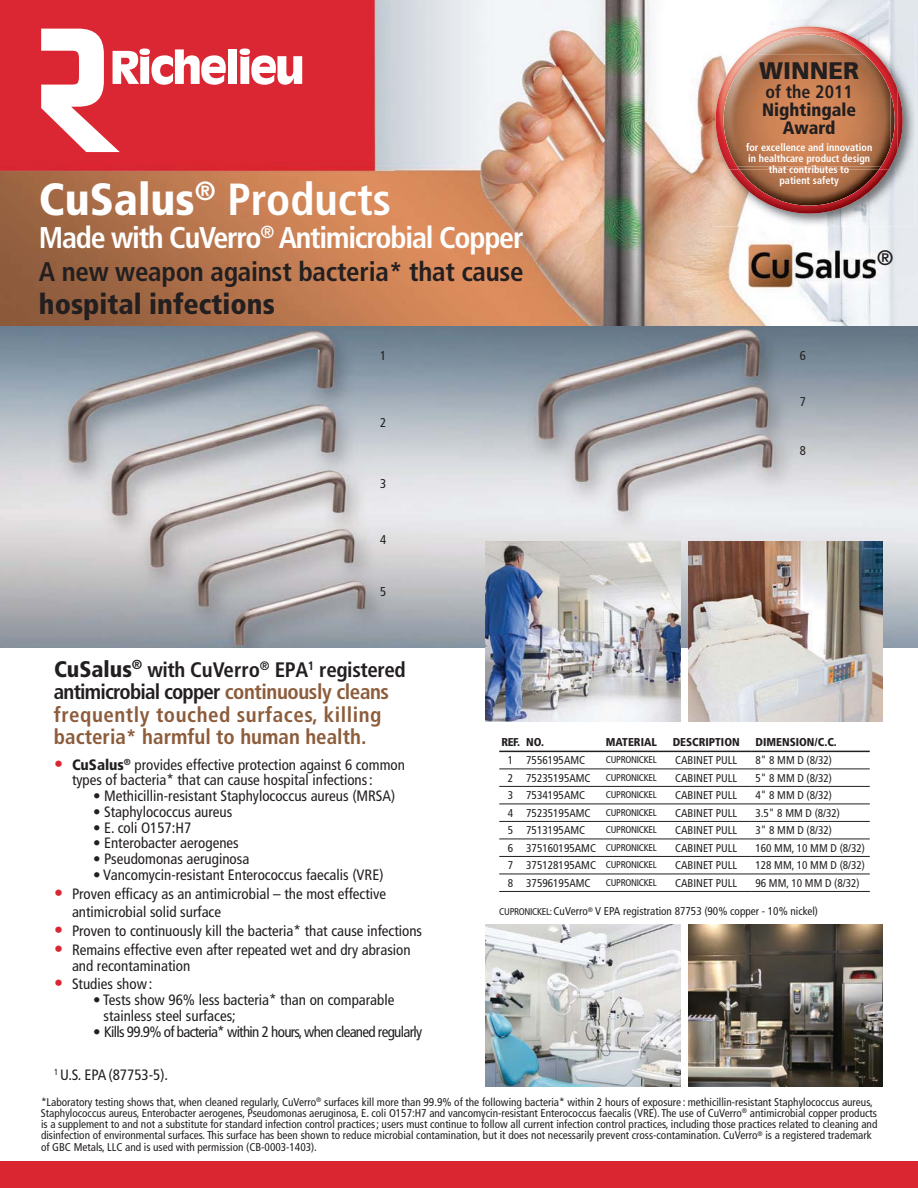
<style>
.page{position:relative;width:918px;height:1188px;background:#fff}
.page>*{position:absolute;margin:0;border:0;box-sizing:border-box;transform-origin:0 0}
.t1{font:700 condensed 45px "Frutiger";color:#fff}
.t2{font:700 condensed 30px "Frutiger";letter-spacing:-.04em;color:#fff}
.t3{font:900 condensed 28.5px "Frutiger";color:#231f20}
.t4{font:700 condensed 27px "Frutiger";letter-spacing:-.01em;color:#231f20}
.t5{font:900 24px "Frutiger";color:#231f20}
.t6{font:700 condensed 21px/22.5px "Frutiger";color:#8c5c3b}
.t7{font:700 condensed 21px "Frutiger";color:#231f20}
.t8{font:900 condensed 18px/18px "Frutiger";color:#231f20;text-align:center}
.t9{font:700 condensed 18px "Frutiger";color:#231f20}
.t10{font:condensed 15px/15.8px "Frutiger";color:#231f20}
.t11{font:condensed 15px "Frutiger";letter-spacing:-.045em;color:#231f20}
.t12{font:condensed 12.75px "Frutiger";color:#231f20}
.t13{font:900 condensed 11.4px "Frutiger";color:#231f20}
.t14{font:condensed 11.25px/11.2px "Frutiger";color:#231f20}
.t15{font:700 condensed 10.5px/10.9px "Frutiger";color:#fff;text-align:center}
.t16{font:condensed 9.75px "Frutiger";letter-spacing:-.03em;color:#231f20}
.s1{font-weight:900}
.s2{font-weight:900;font-size:22.5px;color:#231f20}
.s3{color:#231f20}
.s4{font-size:18px;color:#d92631}
.s5{font-size:9.75px}
</style>
<div class="page">
<div style="left:0;top:1162px;width:918px;height:26px;background:#d92631"></div>
<img style="left:0;top:0;width:918px;height:648px">
<img style="left:0;top:0;width:395px;height:177px">
<svg style="left:41px;top:29px;width:185px;height:123px"></svg>
<div style="left:228px;top:49px;width:9px;height:35px;background:#fff"></div>
<svg style="left:240px;top:49px;width:62px;height:36px"></svg>
<img style="left:486px;top:541px;width:194px;height:180px">
<img style="left:486px;top:924px;width:194px;height:162px">
<img style="left:688px;top:541px;width:194px;height:180px">
<img style="left:688px;top:924px;width:194px;height:162px">
<hr style="left:499px;top:751px;width:252px;height:1px;background:#231f20">
<hr style="left:751px;top:751px;width:119px;height:1px;background:#231f20">
<hr style="left:499px;top:769px;width:252px;height:1px;background:#231f20">
<hr style="left:751px;top:769px;width:119px;height:1px;background:#231f20">
<hr style="left:499px;top:786px;width:252px;height:1px;background:#231f20">
<hr style="left:751px;top:786px;width:119px;height:1px;background:#231f20">
<hr style="left:499px;top:804px;width:252px;height:1px;background:#231f20">
<hr style="left:751px;top:804px;width:119px;height:1px;background:#231f20">
<hr style="left:499px;top:821px;width:252px;height:1px;background:#231f20">
<hr style="left:751px;top:821px;width:119px;height:1px;background:#231f20">
<hr style="left:499px;top:839px;width:252px;height:1px;background:#231f20">
<hr style="left:751px;top:839px;width:119px;height:1px;background:#231f20">
<hr style="left:499px;top:856px;width:252px;height:1px;background:#231f20">
<hr style="left:751px;top:856px;width:119px;height:1px;background:#231f20">
<hr style="left:499px;top:874px;width:252px;height:1px;background:#231f20">
<hr style="left:751px;top:874px;width:119px;height:1px;background:#231f20">
<hr style="left:499px;top:891px;width:252px;height:1px;background:#231f20">
<hr style="left:751px;top:891px;width:119px;height:1px;background:#231f20">
<img style="left:712px;top:23px;width:204px;height:203px">
<img style="left:777px;top:27px;width:64px;height:5px">
<img style="left:730px;top:89px;width:173px;height:125px">
<img style="left:716px;top:32px;width:181px;height:137px">
<img style="left:754px;top:34px;width:111px;height:21px">
<img style="left:739px;top:169px;width:140px;height:37px">
<img style="left:737px;top:93px;width:158px;height:76px">
<img style="left:724px;top:55px;width:167px;height:112px">
<h1 class="t1" style="left:39px;top:181px;width:354px"><span class="s1">CuSalus</span><sup>®</sup> Products</h1>
<h2 class="t2" style="left:39px;top:225px;width:486px">Made with CuVerro<sup>®</sup> Antimicrobial Copper</h2>
<h3 class="t4" style="left:39px;top:261px;width:486px">A new weapon against bacteria* that cause</h3>
<h3 class="t3" style="left:39px;top:292px;width:237px">hospital infections</h3>
<h3 class="t5" style="left:759px;top:61px;width:102px">WINNER</h3>
<h3 class="t9" style="left:766px;top:85px;width:89px">of the 2011</h3>
<h3 class="t8" style="left:762px;top:102px;width:96px">Nightingale<br>Award</h3>
<p class="t15" style="left:746px;top:142px;width:128px">for excellence and innovation in healthcare product design that contributes to<br>patient safety</p>
<h3 class="t7" style="left:877px;top:249px;width:18px">®</h3>
<p class="t12" style="left:380px;top:350px;width:8px">1</p>
<p class="t12" style="left:800px;top:350px;width:8px">6</p>
<p class="t12" style="left:800px;top:397px;width:8px">7</p>
<p class="t12" style="left:800px;top:445px;width:8px">8</p>
<p class="t12" style="left:380px;top:417px;width:8px">2</p>
<p class="t12" style="left:380px;top:479px;width:8px">3</p>
<p class="t12" style="left:380px;top:534px;width:8px">4</p>
<p class="t12" style="left:380px;top:586px;width:8px">5</p>
<h3 class="t6" style="left:54px;top:660px;width:353px"><span class="s2">CuSalus</span><sup>®</sup> <span class="s3">with CuVerro</span><sup>®</sup> <span class="s3">EPA</span><sup>1</sup> <span class="s3">registered antimicrobial copper</span> continuously cleans frequently touched surfaces, killing bacteria* harmful to human health.</h3>
<h3 class="t10" style="left:72px;top:758px;width:334px;text-indent:-18px"><span class="s4">•</span> <span class="s1">CuSalus</span><sup>®</sup> provides effective protection against 6 common types of bacteria* that can cause hospital infections :</h3>
<h3 class="t10" style="left:93px;top:789px;width:304px">• Methicillin-resistant Staphylococcus aureus (MRSA)</h3>
<h3 class="t10" style="left:93px;top:805px;width:141px">• Staphylococcus aureus</h3>
<h3 class="t10" style="left:93px;top:821px;width:100px">• E. coli O157:H7</h3>
<h3 class="t10" style="left:93px;top:837px;width:147px">• Enterobacter aerogenes</h3>
<h3 class="t10" style="left:93px;top:852px;width:158px">• Pseudomonas aeruginosa</h3>
<h3 class="t10" style="left:93px;top:868px;width:292px">• Vancomycin-resistant Enterococcus faecalis (VRE)</h3>
<h3 class="t10" style="left:72px;top:885px;width:316px;line-height:18.8px;text-indent:-18px"><span class="s4">•</span> Proven efficacy as an antimicrobial – the most effective antimicrobial solid surface</h3>
<h3 class="t10" style="left:54px;top:924px;width:370px"><span class="s4">•</span> Proven to continuously kill the bacteria* that cause infections</h3>
<h3 class="t10" style="left:72px;top:943px;width:340px;text-indent:-18px"><span class="s4">•</span> Remains effective even after repeated wet and dry abrasion and recontamination</h3>
<h3 class="t10" style="left:54px;top:978px;width:100px"><span class="s4">•</span> Studies show :</h3>
<h3 class="t10" style="left:104px;top:993px;width:292px;text-indent:-10px">• Tests show 96% less bacteria* than on comparable stainless steel surfaces;</h3>
<h3 class="t11" style="left:93px;top:1025px;width:331px">• Kills 99.9% of bacteria* within 2 hours, when cleaned regularly</h3>
<h3 class="t10" style="left:54px;top:1068px;width:116px"><sup>1</sup> U.S. EPA(87753-5).</h3>
<p class="t13" style="left:501px;top:737px;width:44px">REF. NO.</p>
<p class="t13" style="left:606px;top:737px;width:53px">MATERIAL</p>
<p class="t13" style="left:673px;top:737px;width:69px">DESCRIPTION</p>
<p class="t13" style="left:755px;top:737px;width:83px">DIMENSION/C.C.</p>
<p class="t14" style="left:508px;top:756px;width:79px">1 7556195AMC</p>
<p class="t16" style="left:606px;top:756px;width:52px">CUPRONICKEL</p>
<p class="t14" style="left:675px;top:756px;width:64px">CABINET PULL</p>
<p class="t14" style="left:755px;top:756px;width:78px">8" 8 MM D (8/32)</p>
<p class="t14" style="left:508px;top:773px;width:84px">2 75235195AMC</p>
<p class="t16" style="left:606px;top:773px;width:52px">CUPRONICKEL</p>
<p class="t14" style="left:675px;top:773px;width:64px">CABINET PULL</p>
<p class="t14" style="left:755px;top:773px;width:78px">5" 8 MM D (8/32)</p>
<p class="t14" style="left:508px;top:791px;width:79px">3 7534195AMC</p>
<p class="t16" style="left:606px;top:791px;width:52px">CUPRONICKEL</p>
<p class="t14" style="left:675px;top:791px;width:64px">CABINET PULL</p>
<p class="t14" style="left:755px;top:791px;width:78px">4" 8 MM D (8/32)</p>
<p class="t14" style="left:508px;top:808px;width:84px">4 75235195AMC</p>
<p class="t16" style="left:606px;top:808px;width:52px">CUPRONICKEL</p>
<p class="t14" style="left:675px;top:808px;width:64px">CABINET PULL</p>
<p class="t14" style="left:755px;top:808px;width:86px">3.5" 8 MM D (8/32)</p>
<p class="t14" style="left:508px;top:826px;width:79px">5 7513195AMC</p>
<p class="t16" style="left:606px;top:826px;width:52px">CUPRONICKEL</p>
<p class="t14" style="left:675px;top:826px;width:64px">CABINET PULL</p>
<p class="t14" style="left:755px;top:826px;width:78px">3" 8 MM D (8/32)</p>
<p class="t14" style="left:508px;top:843px;width:150px">6 375160195AMC <span class="s5">CUPRONICKEL</span></p>
<p class="t14" style="left:675px;top:843px;width:64px">CABINET PULL</p>
<p class="t14" style="left:755px;top:843px;width:111px">160 MM, 10 MM D (8/32)</p>
<p class="t14" style="left:508px;top:861px;width:150px">7 375128195AMC <span class="s5">CUPRONICKEL</span></p>
<p class="t14" style="left:675px;top:861px;width:64px">CABINET PULL</p>
<p class="t14" style="left:755px;top:861px;width:111px">128 MM, 10 MM D (8/32)</p>
<p class="t14" style="left:508px;top:878px;width:84px">8 37596195AMC</p>
<p class="t16" style="left:606px;top:878px;width:52px">CUPRONICKEL</p>
<p class="t14" style="left:675px;top:878px;width:64px">CABINET PULL</p>
<p class="t14" style="left:755px;top:878px;width:106px">96 MM, 10 MM D (8/32)</p>
<p class="t14" style="left:499px;top:907px;width:320px"><span class="s5">CUPRONICKEL:</span> CuVerro<sup>®</sup> V EPA registration 87753 (90% copper - 10% nickel)</p>
<p class="t14" style="left:41px;top:1097px;width:838px">*Laboratory testing shows that, when cleaned regularly, CuVerro<sup>®</sup> surfaces kill more than 99.9% of the following bacteria* within 2 hours of exposure : methicillin-resistant Staphylococcus aureus, Staphylococcus aureus, Enterobacter aerogenes, Pseudomonas aeruginosa, E. coli O157:H7 and vancomycin-resistant Enterococcus faecalis (VRE). The use of CuVerro<sup>®</sup> antimicrobial copper products is a supplement to and not a substitute for standard infection control practices ; users must continue to follow all current infection control practices, including those practices related to cleaning and disinfection of environmental surfaces. This surface has been shown to reduce microbial contamination, but it does not necessarily prevent cross-contamination. CuVerro<sup>®</sup> is a registered trademark of GBC Metals, LLC and is used with permission (CB-0003-1403).</p>
</div>
